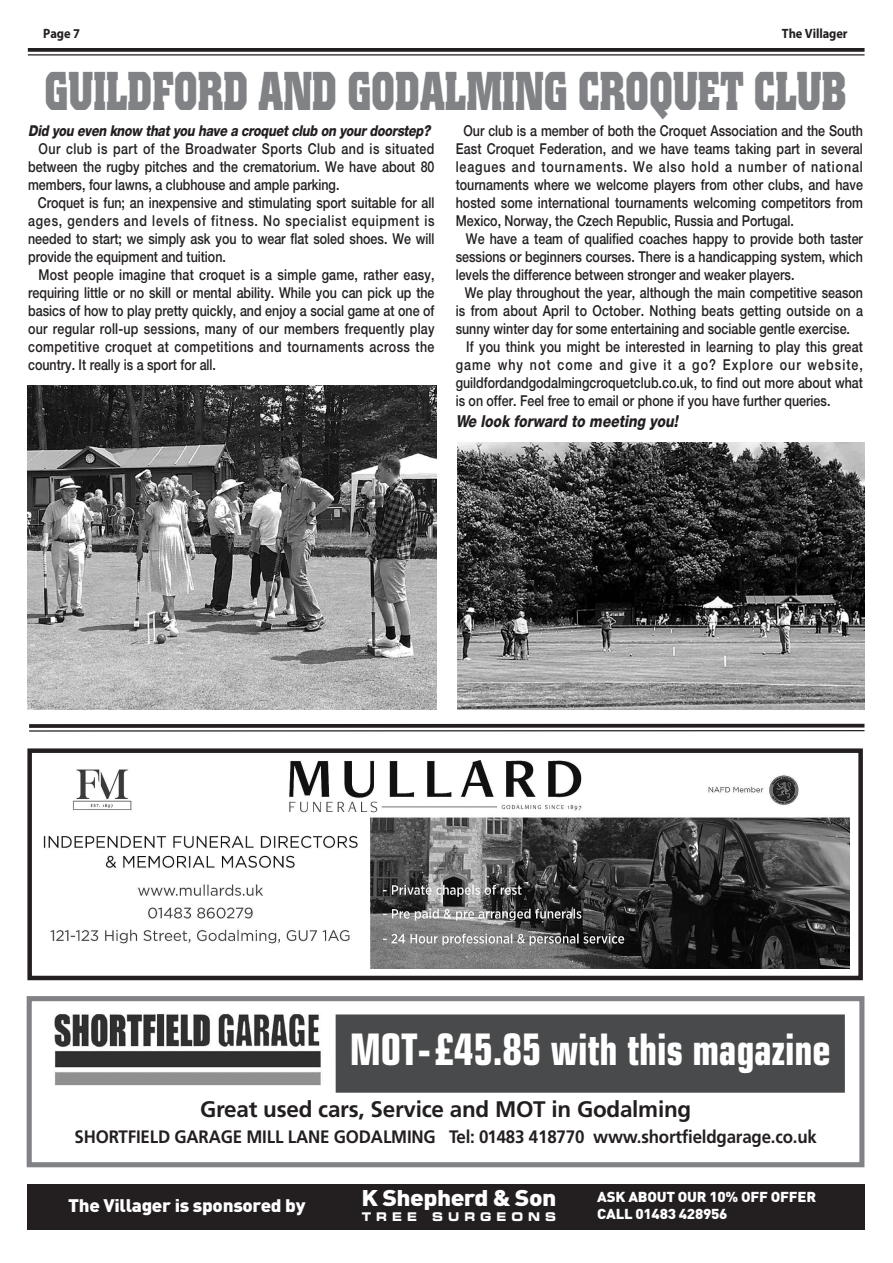
<style>
.page{position:relative;width:893px;height:1263px;background:#fff}
.page>*{position:absolute;margin:0;border:0;box-sizing:border-box;transform-origin:0 0}
.t1{font:700 54px "Colossalis BQ";color:#808285;scale:.71 1}
.t2{font:700 condensed 43.5px "Eurostile LT";letter-spacing:-.005em;color:#fff;scale:.9 1}
.t3{font:700 22.5px "Frutiger";letter-spacing:-.01em;color:#231f20}
.t4{font:900 22.5px "DIN";letter-spacing:-.02em;color:#fff;scale:1.1 1}
.t5{font:700 18px "Frutiger";letter-spacing:-.01em;color:#231f20;scale:.94 1}
.t6{font:900 18px "DIN";letter-spacing:-.015em;color:#fff;scale:1.05 1}
.t7{font:italic 800 16.5px "Helvetica Neue CE";color:#231f20;scale:.83 1}
.t8{font:500 15px/18px "Helvetica Neue CE";color:#231f20;text-align:justify;scale:.83 1}
.t9{font:italic 800 15px "Helvetica Neue CE";letter-spacing:-.02em;color:#231f20;scale:.83 1}
.t10{font:500 15px "Helvetica Neue CE";letter-spacing:.085em;color:#231f20;scale:.83 1}
.t11{font:900 14.25px/16.5px "DIN";letter-spacing:-.015em;color:#fff;scale:1.05 1}
.t12{font:700 13.5px "Myriad Pro";letter-spacing:-.005em;color:#231f20;scale:.92 1}
.t13{font:12px "Eurostile LT Bold Extended Two";letter-spacing:.475em;color:#fff;scale:.88 1}
</style>
<div class="page">
<svg style="left:28px;top:48px;width:836px;height:4px;background:#302c2d"></svg>
<hr style="left:28px;top:54px;width:836px;height:1px;background:#231f20">
<div style="left:27px;top:1184px;width:838px;height:46px;background:#231f20"></div>
<img style="left:43px;top:760px;width:807px;height:209px">
<div style="left:27px;top:748px;width:836px;height:232px;border:4px solid #231f20"></div>
<svg style="left:29px;top:724px;width:835px;height:4px;background:#343031"></svg>
<hr style="left:29px;top:730px;width:835px;height:2px;background:#231f20">
<div style="left:27px;top:996px;width:837px;height:171px;border:5px solid #808285"></div>
<img style="left:54px;top:1014px;width:267px;height:72px">
<div style="left:336px;top:1014px;width:509px;height:79px;background:#494a4b"></div>
<img style="left:27px;top:386px;width:410px;height:323px">
<img style="left:458px;top:442px;width:406px;height:268px">
<p class="t12" style="left:43px;top:29px;width:41px">Page 7</p>
<p class="t12" style="left:782px;top:29px;width:73px">The Villager</p>
<h1 class="t1" style="left:45px;top:60px;width:1131px">GUILDFORD AND GODALMING CROQUET CLUB</h1>
<p class="t9" style="left:28px;top:125px;width:489px">Did you even know that you have a croquet club on your doorstep?</p>
<p class="t8" style="left:28px;top:141px;width:491px;text-indent:10px">Our club is part of the Broadwater Sports Club and is situated between the rugby pitches and the crematorium. We have about 80 members, four lawns, a clubhouse and ample parking.</p>
<p class="t8" style="left:28px;top:195px;width:491px;text-indent:10px">Croquet is fun; an inexpensive and stimulating sport suitable for all ages, genders and levels of fitness. No specialist equipment is needed to start; we simply ask you to wear flat soled shoes. We will provide the equipment and tuition.</p>
<p class="t8" style="left:28px;top:267px;width:491px;text-indent:10px">Most people imagine that croquet is a simple game, rather easy, requiring little or no skill or mental ability. While you can pick up the basics of how to play pretty quickly, and enjoy a social game at one of our regular roll-up sessions, many of our members frequently play competitive croquet at competitions and tournaments across the country. It really is a sport for all.</p>
<p class="t8" style="left:456px;top:123px;width:492px;text-indent:8px">Our club is a member of both the Croquet Association and the South East Croquet Federation, and we have teams taking part in several leagues and tournaments. We also hold a number of national tournaments where we welcome players from other clubs, and have hosted some international tournaments welcoming competitors from Mexico, Norway, the Czech Republic, Russia and Portugal.</p>
<p class="t8" style="left:456px;top:231px;width:492px;text-indent:10px">We have a team of qualified coaches happy to provide both taster sessions or beginners courses. There is a handicapping system, which levels the difference between stronger and weaker players.</p>
<p class="t8" style="left:465px;top:285px;width:481px">We play throughout the year, although the main competitive season</p>
<p class="t8" style="left:456px;top:303px;width:492px">is from about April to October. Nothing beats getting outside on a</p>
<p class="t8" style="left:456px;top:321px;width:477px">sunny winter day for some entertaining and sociable gentle exercise.</p>
<p class="t8" style="left:466px;top:339px;width:480px">If you think you might be interested in learning to play this great</p>
<p class="t10" style="left:456px;top:360px;width:492px">game why not come and give it a go? Explore our website,</p>
<p class="t8" style="left:456px;top:375px;width:492px">guildfordandgodalmingcroquetclub.co.uk, to find out more about what</p>
<p class="t8" style="left:456px;top:393px;width:453px">is on offer. Feel free to email or phone if you have further queries.</p>
<p class="t7" style="left:456px;top:416px;width:272px">We look forward to meeting you!</p>
<h2 class="t2" style="left:350px;top:1034px;width:536px">MOT-£45.85 with this magazine</h2>
<h3 class="t3" style="left:200px;top:1100px;width:493px">Great used cars, Service and MOT in Godalming</h3>
<p class="t5" style="left:74px;top:1129px;width:791px">SHORTFIELD GARAGE MILL LANE GODALMING Tel: 01483 418770 www.shortfieldgarage.co.uk</p>
<p class="t6" style="left:68px;top:1195px;width:228px">The Villager is sponsored by</p>
<h3 class="t4" style="left:361px;top:1185px;width:179px">K Shepherd &amp; Son</h3>
<p class="t13" style="left:362px;top:1212px;width:64px">TREE</p>
<p class="t13" style="left:432px;top:1212px;width:142px">SURGEONS</p>
<p class="t11" style="left:597px;top:1189px;width:210px">ASK ABOUT OUR 10% OFF OFFER<br>CALL 01483 428956</p>
</div>
